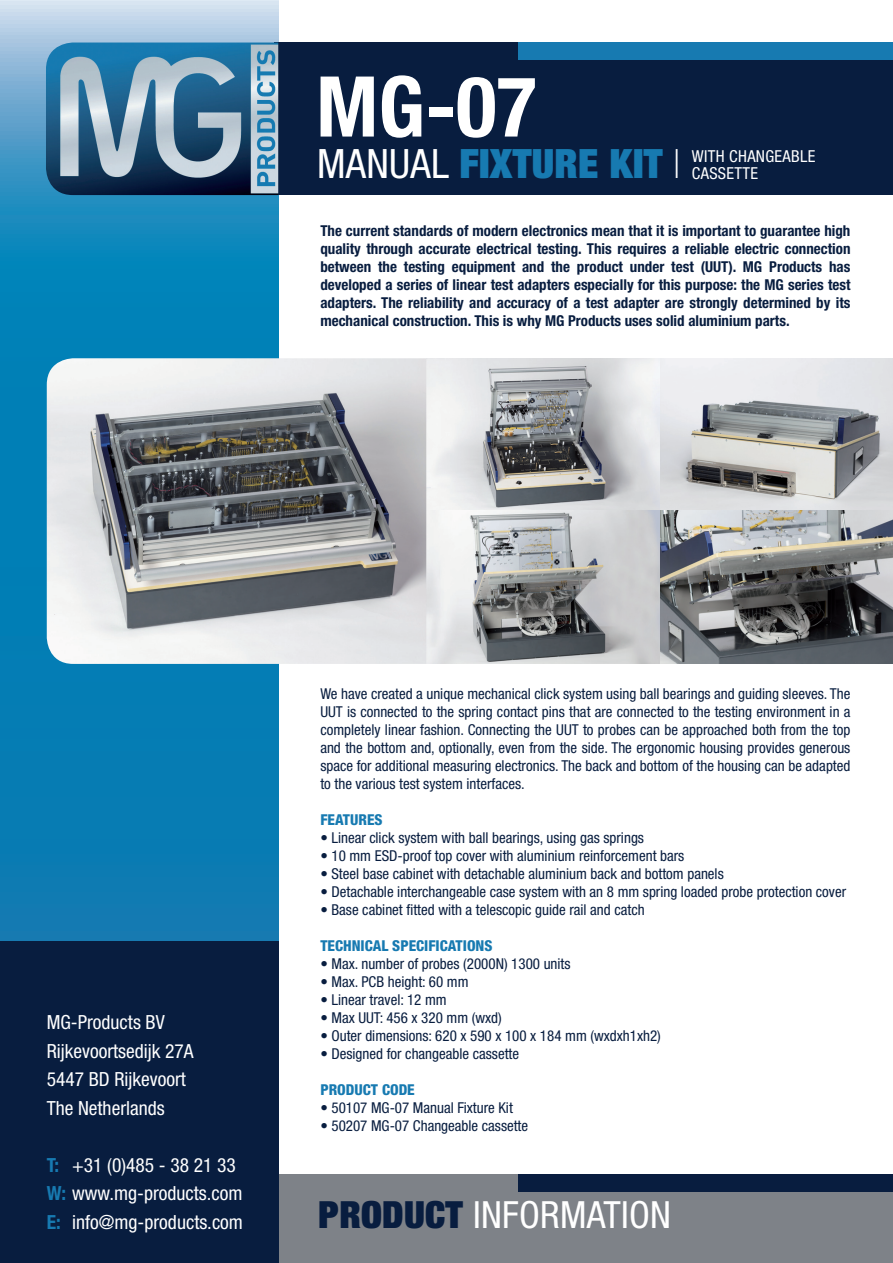
<style>
.page{position:relative;width:893px;height:1263px;background:#fff}
.page>*{position:absolute;margin:0;border:0;box-sizing:border-box;transform-origin:0 0}
.t1{font:700 condensed 84px "Helvetica Neue LT Std";color:#fff}
.t2{font:900 condensed 40.5px "Helvetica Neue LT Std";letter-spacing:.005em;color:#177ab1}
.t3{font:condensed 37.5px "Helvetica Neue LT Std";letter-spacing:.005em;color:#fff}
.t4{font:condensed 19.5px/28.5px "Helvetica Neue LT Std";color:#fff}
.t5{font:condensed 16.5px/16.5px "Helvetica Neue LT Std";letter-spacing:.02em;color:#fff}
.t6{font:condensed 15px/18px "Helvetica Neue LT Std";color:#081d3f;text-align:justify}
.t7{font:700 condensed 15px/18px "Helvetica Neue LT Std";color:#081d3f;text-align:justify}
.t8{font:800 condensed 15px "Helvetica Neue LT Std";color:#177ab1}
.s1{font-weight:400;color:#fff}
.s2{font-weight:100;color:#fff}
.s3{font-weight:700;color:#177ab1}
.s4{font-weight:900;color:#081d3f}
</style>
<div class="page">
<div style="left:264px;top:1174px;width:629px;height:89px;background:#7e8288"></div>
<svg style="left:0;top:0;width:278px;height:941px;background:#1a87ba"></svg>
<div style="left:0;top:941px;width:278px;height:322px;background:#081d3f"></div>
<div style="left:274px;top:43px;width:619px;height:152px;background:#081d3f"></div>
<img style="left:46px;top:43px;width:232px;height:152px">
<div style="left:518px;top:43px;width:375px;height:17px;background:#177ab1"></div>
<div style="left:518px;top:1174px;width:375px;height:17px;background:#081d3f"></div>
<img style="left:47px;top:358px;width:846px;height:306px">
<h1 class="t1" style="left:316px;top:56px;width:222px">MG-07</h1>
<h2 class="t2" style="left:317px;top:138px;width:365px"><span class="s1">MANUAL</span> FIXTURE KIT <span class="s2">I</span></h2>
<p class="t5" style="left:692px;top:148px;width:65px">with changeable cassette</p>
<p class="t7" style="left:320px;top:222px;width:532px">The current standards of modern electronics mean that it is important to guarantee high quality through accurate electrical testing. This requires a reliable electric connection between the testing equipment and the product under test (UUT). MG Products has developed a series of linear test adapters especially for this purpose: the MG series test adapters. The reliability and accuracy of a test adapter are strongly determined by its mechanical construction. This is why MG Products uses solid aluminium parts.</p>
<h3 class="t4" style="left:47px;top:1008px;width:148px">MG-Products BV<br>Rijkevoortsedijk 27A<br>5447 BD Rijkevoort<br>The Netherlands</h3>
<h3 class="t4" style="left:47px;top:1150px;width:198px"><span class="s3">T:</span> +31 (0)485 - 38 21 33<br><span class="s3">W:</span> www.mg-products.com<br><span class="s3">E:</span> info@mg-products.com</h3>
<p class="t6" style="left:320px;top:684px;width:532px">We have created a unique mechanical click system using ball bearings and guiding sleeves. The UUT is connected to the spring contact pins that are connected to the testing environment in a completely linear fashion. Connecting the UUT to probes can be approached both from the top and the bottom and, optionally, even from the side. The ergonomic housing provides generous space for additional measuring electronics. The back and bottom of the housing can be adapted to the various test system interfaces.</p>
<p class="t8" style="left:320px;top:810px;width:64px">FEATURES</p>
<p class="t6" style="left:320px;top:828px;width:325px">• Linear click system with ball bearings, using gas springs</p>
<p class="t6" style="left:320px;top:846px;width:365px">• 10 mm ESD-proof top cover with aluminium reinforcement bars</p>
<p class="t6" style="left:320px;top:864px;width:405px">• Steel base cabinet with detachable aluminium back and bottom panels</p>
<p class="t6" style="left:320px;top:882px;width:527px">• Detachable interchangeable case system with an 8 mm spring loaded probe protection cover</p>
<p class="t6" style="left:320px;top:900px;width:326px">• Base cabinet fitted with a telescopic guide rail and catch</p>
<p class="t8" style="left:320px;top:936px;width:174px">TECHNICAL SPECIFICATIONS</p>
<p class="t6" style="left:320px;top:954px;width:252px">• Max. number of probes (2000N) 1300 units</p>
<p class="t6" style="left:320px;top:972px;width:150px">• Max. PCB height: 60 mm</p>
<p class="t6" style="left:320px;top:990px;width:128px">• Linear travel: 12 mm</p>
<p class="t6" style="left:320px;top:1008px;width:183px">• Max UUT: 456 x 320 mm (wxd)</p>
<p class="t6" style="left:320px;top:1026px;width:342px">• Outer dimensions: 620 x 590 x 100 x 184 mm (wxdxh1xh2)</p>
<p class="t6" style="left:320px;top:1044px;width:200px">• Designed for changeable cassette</p>
<p class="t8" style="left:320px;top:1080px;width:96px">PRODUCT CODE</p>
<p class="t6" style="left:320px;top:1098px;width:194px">• 50107 MG-07 Manual Fixture Kit</p>
<p class="t6" style="left:320px;top:1116px;width:209px">• 50207 MG-07 Changeable cassette</p>
<h3 class="t3" style="left:318px;top:1193px;width:354px"><span class="s4">PRODUCT</span> INFORMATION</h3>
</div>
